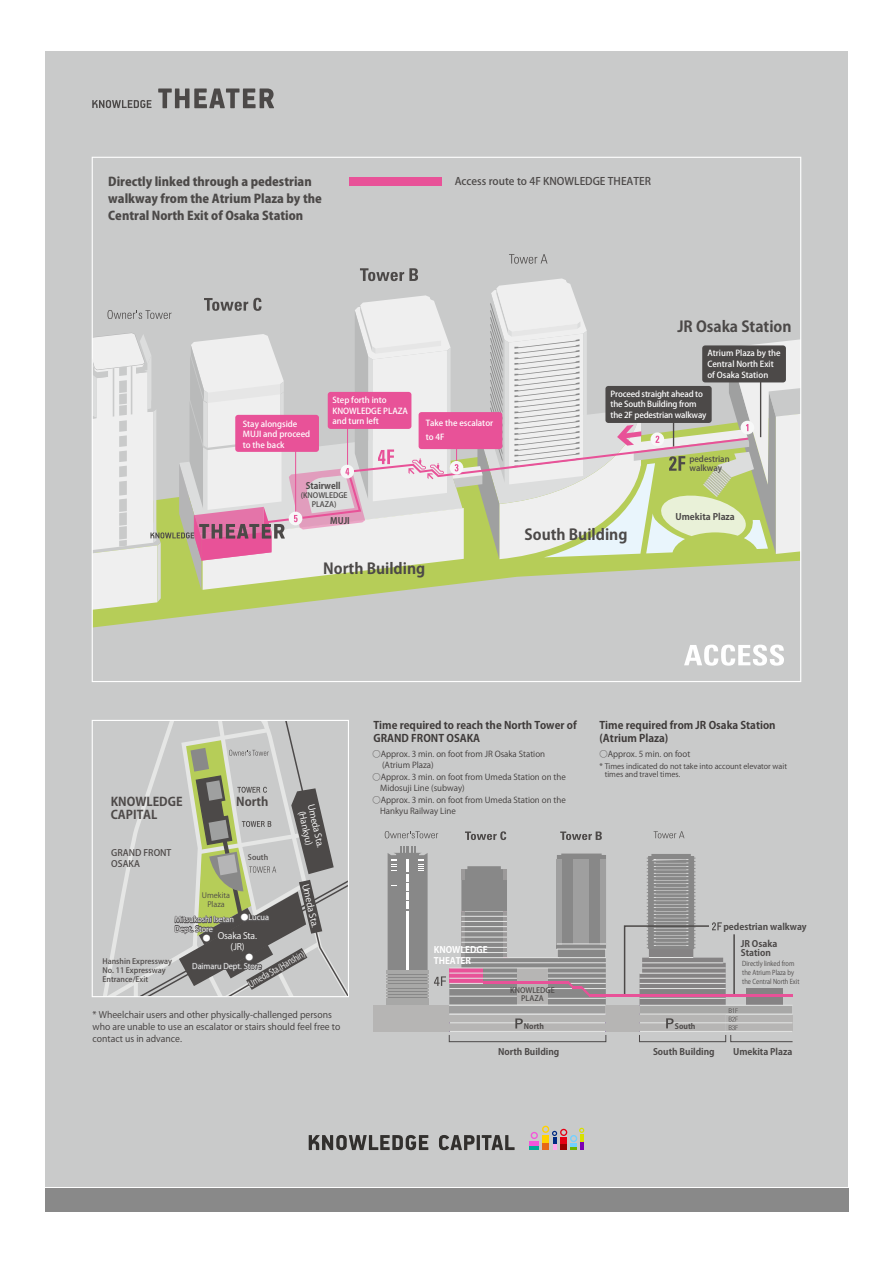
<style>
.page{position:relative;width:893px;height:1263px;background:#fff}
.page>*{position:absolute;margin:0;border:0;box-sizing:border-box;transform-origin:0 0}
.t1{font:700 15px "Koz Go Pro";color:#4c4948}
.t2{font:800 12px/17.2px "Koz Go Pro";color:#4c4948}
.t3{font:700 12px/12.3px "Koz Go Pr 6 N";color:#4d4948}
.t4{font:700 10.5px/12.6px "Koz Go Pro";color:#3e3a39}
.t5{font:500 10.5px "Koz Go Pro";color:#4c4948}
.t6{font:9px/12px "Koz Go Pro";color:#3e3a39}
.t7{font:700 9px/9px "Koz Go Pro";color:#4c4948}
.t8{font:9px/10.5px "Koz Go Pro";letter-spacing:-.02em;color:#fff;text-align:center}
.t9{font:9px "Koz Go Pro";letter-spacing:-.02em;color:#fff;scale:.78 1}
.t10{font:700 9px/10.5px "Koz Go Pro";color:#fff}
.t11{font:9px/10.8px "Adobe Heiti Std";color:#4d4948}
.t12{font:700 9px "Koz Go Pro";color:#4c4948;scale:.95 1}
.t13{font:8.25px/10.5px "Koz Go Pro";color:#3e3a39}
.t14{font:500 8.25px/10.5px "Koz Go Pro";color:#fff}
.t15{font:500 8.25px/10.5px "Koz Go Pro";letter-spacing:-.02em;color:#fff}
.t16{font:500 8.25px/9px "Koz Go Pro";color:#4c4948}
.t17{font:7.65px/9.3px "Koz Go Pro";color:#fff}
.t18{font:7.5px "Koz Go Pro";color:#3e3a39}
.t19{font:500 7.5px/9px "Koz Go Pro";color:#4d4948}
.t20{font:500 7.5px/7.5px "Koz Go Pro";color:#4c4948;text-align:center}
.t21{font:7.5px/9px "Koz Go Pro";color:#4d4948;text-align:center}
.t22{font:700 7.5px "Koz Go Pro";color:#4c4948}
.t23{font:6.75px/9px "Koz Go Pro";color:#4c4948;scale:.88 1}
</style>
<div class="page">
<div style="left:45px;top:1189px;width:803px;height:23px;background:#898989"></div>
<div style="left:45px;top:51px;width:803px;height:1135px;background:#c9caca"></div>
<svg style="left:309px;top:1135px;width:119px;height:15px"></svg>
<hr style="left:477px;top:1135px;width:3px;height:15px;background:#32302e">
<svg style="left:439px;top:1135px;width:36px;height:15px"></svg>
<svg style="left:482px;top:1135px;width:33px;height:15px"></svg>
<svg style="left:530px;top:1126px;width:54px;height:24px"></svg>
<svg style="left:560px;top:831px;width:42px;height:9px"></svg>
<svg style="left:654px;top:831px;width:30px;height:7px"></svg>
<svg style="left:465px;top:831px;width:41px;height:9px"></svg>
<svg style="left:385px;top:831px;width:53px;height:7px"></svg>
<hr style="left:386px;top:970px;width:43px;height:1px;background:#a8a8a7">
<hr style="left:386px;top:972px;width:43px;height:1px;background:#a8a8a7">
<hr style="left:386px;top:975px;width:43px;height:1px;background:#a8a8a7">
<hr style="left:386px;top:978px;width:43px;height:1px;background:#a8a8a7">
<hr style="left:386px;top:981px;width:43px;height:1px;background:#a8a8a7">
<hr style="left:386px;top:984px;width:43px;height:1px;background:#a8a8a7">
<hr style="left:386px;top:987px;width:43px;height:1px;background:#a8a8a7">
<hr style="left:386px;top:990px;width:43px;height:1px;background:#a8a8a7">
<hr style="left:386px;top:993px;width:43px;height:1px;background:#a8a8a7">
<hr style="left:386px;top:996px;width:43px;height:1px;background:#a8a8a7">
<div style="left:386px;top:999px;width:43px;height:6px;background:#a8a8a7"></div>
<div style="left:449px;top:1035px;width:157px;height:7px;border:1px solid #4c4949"></div>
<svg style="left:388px;top:846px;width:40px;height:153px;background:#969696"></svg>
<div style="left:373px;top:1005px;width:76px;height:27px;background:#b6b5b4"></div>
<div style="left:606px;top:1005px;width:33px;height:27px;background:#b6b5b4"></div>
<hr style="left:589px;top:994px;width:203px;height:2px;background:#e85298">
<svg style="left:434px;top:853px;width:173px;height:179px"></svg>
<svg style="left:623px;top:854px;width:170px;height:188px"></svg>
<svg style="left:94px;top:610px;width:144px;height:18px"></svg>
<svg style="left:94px;top:254px;width:705px;height:356px"></svg>
<svg style="left:158px;top:88px;width:116px;height:20px"></svg>
<svg style="left:92px;top:100px;width:60px;height:8px"></svg>
<svg style="left:684px;top:645px;width:100px;height:21px"></svg>
<svg style="left:97px;top:720px;width:251px;height:277px"></svg>
<div style="left:350px;top:177px;width:92px;height:8px;background:#e85298"></div>
<div style="left:605px;top:386px;width:107px;height:37px;background:#4c4948;border-radius:3px"></div>
<div style="left:702px;top:345px;width:84px;height:37px;background:#4c4948;border-radius:3px"></div>
<h2 class="t2" style="left:108px;top:174px;width:215px">Directly linked through a pedestrian walkway from the Atrium Plaza by the<br>Central North Exit of Osaka Station</h2>
<p class="t5" style="left:455px;top:174px;width:198px">Access route to 4F KNOWLEDGE THEATER</p>
<h1 class="t1" style="left:677px;top:317px;width:116px">JR Osaka Station</h1>
<p class="t14" style="left:707px;top:349px;width:75px">Atrium Plaza by the<br>Central North Exit of Osaka Station</p>
<p class="t14" style="left:332px;top:395px;width:77px">Step forth into<br>KNOWLEDGE PLAZA and turn left</p>
<p class="t14" style="left:243px;top:419px;width:69px">Stay alongside<br>MUJI and proceed to the back</p>
<p class="t12" style="left:306px;top:480px;width:38px">Stairwell</p>
<p class="t12" style="left:330px;top:515px;width:22px">MUJI</p>
<p class="t20" style="left:301px;top:491px;width:48px;line-height:9px">(KNOWLEDGE<br>PLAZA)</p>
<p class="t14" style="left:426px;top:417px;width:69px;line-height:13.5px">Take the escalator to 4F</p>
<h1 class="t1" style="left:323px;top:559px;width:103px">North Building</h1>
<p class="t15" style="left:610px;top:389px;width:98px">Proceed straight ahead to the South Building from the 2F pedestrian walkway</p>
<h1 class="t1" style="left:525px;top:524px;width:104px">South Building</h1>
<p class="t16" style="left:689px;top:455px;width:42px">pedestrian walkway</p>
<p class="t7" style="left:675px;top:513px;width:61px">Umekita Plaza</p>
<h2 class="t3" style="left:236px;top:795px;width:34px">North</h2>
<h2 class="t3" style="left:111px;top:796px;width:73px">KNOWLEDGE<br>CAPITAL</h2>
<p class="t8" style="left:316px;top:803px;width:46px;rotate:77deg">Umeda Sta. (Hankyu)</p>
<p class="t8" style="left:310px;top:883px;width:46px;rotate:77deg">Umeda Sta.</p>
<p class="t9" style="left:246px;top:980px;width:83px;rotate:-30deg">Umeda Sta.(Hanshin)</p>
<p class="t11" style="left:111px;top:847px;width:62px">GRAND FRONT<br>OSAKA</p>
<p class="t19" style="left:248px;top:853px;width:22px">South</p>
<p class="t21" style="left:202px;top:891px;width:30px">Umekita<br>Plaza</p>
<p class="t17" style="left:241px;top:913px;width:30px">●Lucua</p>
<p class="t17" style="left:175px;top:915px;width:61px">Mitsukoshi Isetan<br>Dept. Store</p>
<p class="t8" style="left:218px;top:931px;width:41px">Osaka Sta. (JR)</p>
<p class="t17" style="left:203px;top:934px;width:9px">●</p>
<p class="t17" style="left:245px;top:953px;width:9px">●</p>
<p class="t19" style="left:103px;top:957px;width:71px">Hanshin Expressway<br>No. 11 Expressway<br>Entrance/Exit</p>
<p class="t17" style="left:192px;top:962px;width:71px">Daimaru Dept. Store</p>
<p class="t6" style="left:93px;top:1009px;width:249px">* Wheelchair users and other physically-challenged persons who are unable to use an escalator or stairs should feel free to contact us in advance.</p>
<p class="t4" style="left:373px;top:719px;width:205px">Time required to reach the North Tower of<br>GRAND FRONT OSAKA</p>
<p class="t13" style="left:382px;top:749px;width:165px;text-indent:-10px">○Approx. 3 min. on foot from JR Osaka Station (Atrium Plaza)</p>
<p class="t13" style="left:599px;top:749px;width:92px">○Approx. 5 min. on foot</p>
<p class="t4" style="left:599px;top:719px;width:178px">Time required from JR Osaka Station (Atrium Plaza)</p>
<p class="t18" style="left:599px;top:762px;width:189px">* Times indicated do not take into account elevator wait</p>
<p class="t13" style="left:372px;top:772px;width:195px">○Approx. 3 min. on foot from Umeda Station on the</p>
<p class="t18" style="left:605px;top:770px;width:77px">times and travel times.</p>
<p class="t13" style="left:380px;top:783px;width:86px">Midosuji Line (subway)</p>
<p class="t13" style="left:380px;top:795px;width:187px;text-indent:-8px">○Approx. 3 min. on foot from Umeda Station on the<br>Hankyu Railway Line</p>
<p class="t10" style="left:434px;top:945px;width:55px">KNOWLEDGE<br>THEATER</p>
<p class="t20" style="left:510px;top:987px;width:46px">KNOWLEDGE<br>PLAZA</p>
<p class="t22" style="left:524px;top:1021px;width:22px">North</p>
<p class="t22" style="left:675px;top:1021px;width:22px">South</p>
<p class="t7" style="left:723px;top:923px;width:85px">pedestrian walkway</p>
<p class="t23" style="left:742px;top:959px;width:66px">Directly linked from the Atrium Plaza by the Central North Exit</p>
<p class="t7" style="left:741px;top:940px;width:38px">JR Osaka<br>Station</p>
<p class="t7" style="left:498px;top:1047px;width:63px">North Building</p>
<p class="t7" style="left:653px;top:1047px;width:63px">South Building</p>
<p class="t7" style="left:733px;top:1047px;width:61px">Umekita Plaza</p>
</div>
